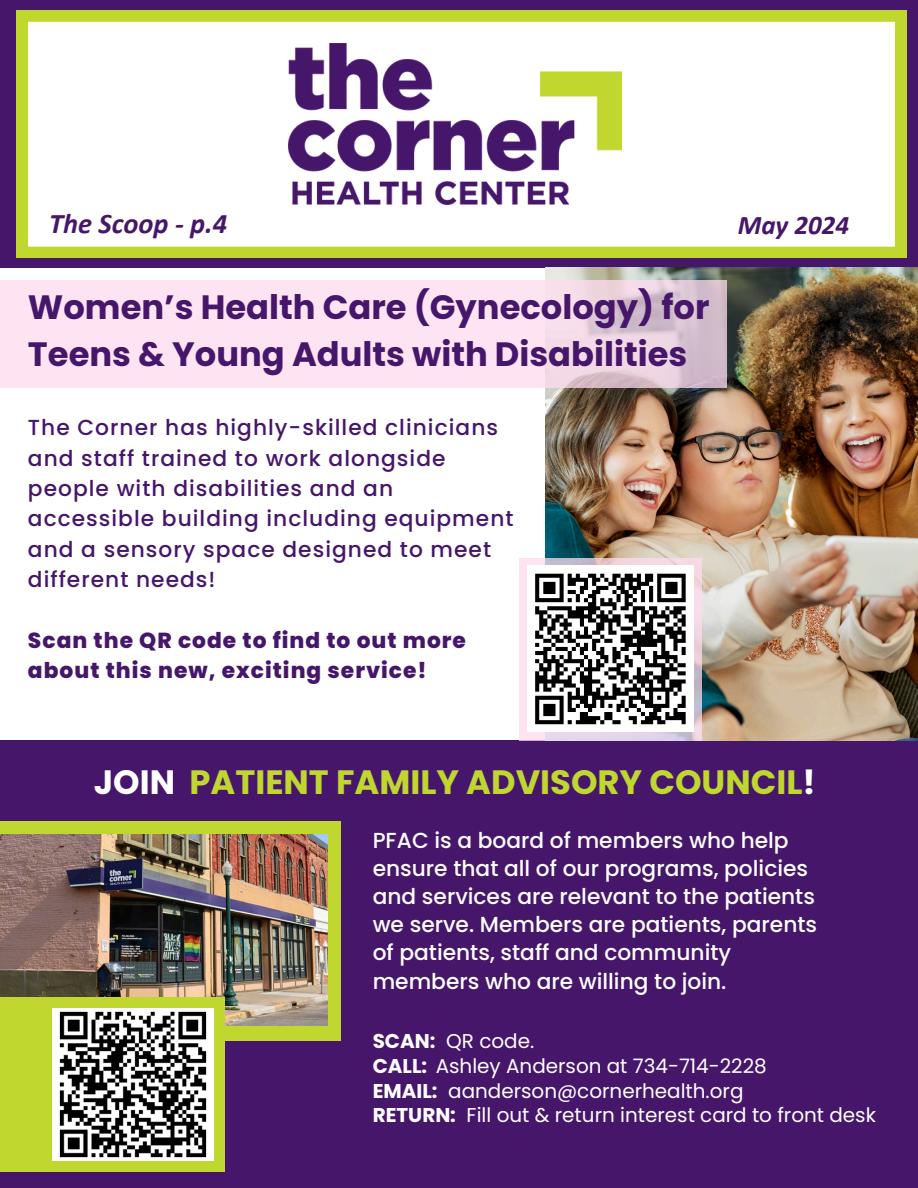
<style>
.page{position:relative;width:918px;height:1188px;background:#fff}
.page>*{position:absolute;margin:0;border:0;box-sizing:border-box;transform-origin:0 0}
.t1{font:700 33.75px/47.2px "Poppins";color:#46166b}
.t2{font:700 33.75px "Poppins";color:#c0d72f}
.t3{font:italic 700 28.5px "Calibri";color:#46166b}
.t4{font:italic 700 27px "Calibri";color:#46166b}
.t5{font:500 21.75px/28.2px "Poppins";color:#fff}
.t6{font:500 21.75px/30.3px "Poppins";letter-spacing:.045em;color:#46166b}
.t7{font:800 21.75px/30.3px "Poppins";letter-spacing:.045em;color:#46166b}
.t8{font:19.95px "Poppins";color:#fff}
.s1{color:#fff}
.s2{font-weight:700}
</style>
<div class="page">
<div style="left:0;top:0;width:918px;height:267px;background:#46166b"></div>
<svg style="left:17px;top:11px;width:889px;height:247px"></svg>
<img style="left:289px;top:44px;width:333px;height:160px">
<div style="left:0;top:740px;width:918px;height:448px;background:#46166b"></div>
<div style="left:0;top:821px;width:341px;height:220px;background:#c0d72f"></div>
<img style="left:0;top:835px;width:327px;height:191px">
<div style="left:0;top:997px;width:225px;height:175px;background:#c0d72f"></div>
<img style="left:546px;top:268px;width:372px;height:472px">
<svg style="left:519px;top:558px;width:183px;height:182px;background:#ebd6e5"></svg>
<div style="left:527px;top:566px;width:167px;height:166px;background:#fff"></div>
<svg style="left:535px;top:573px;width:151px;height:152px"></svg>
<svg style="left:0;top:280px;width:727px;height:108px;background:#f6ddeb"></svg>
<img style="left:52px;top:1008px;width:161px;height:153px">
<h4 class="t3" style="left:49px;top:212px;width:180px">The Scoop - p.4</h4>
<p class="t4" style="left:738px;top:214px;width:113px">May 2024</p>
<h4 class="t1" style="left:28px;top:284px;width:683px">Women’s Health Care (Gynecology) for<br>Teens &amp; Young Adults with Disabilities</h4>
<h3 class="t6" style="left:28px;top:413px;width:487px">The Corner has highly-skilled clinicians and staff trained to work alongside people with disabilities and an accessible building including equipment and a sensory space designed to meet different needs!</h3>
<h2 class="t7" style="left:28px;top:625px;width:440px">Scan the QR code to find to out more about this new, exciting service!</h2>
<h1 class="t2" style="left:94px;top:759px;width:723px"><span class="s1">JOIN</span> PATIENT FAMILY ADVISORY COUNCIL<span class="s1">!</span></h1>
<p class="t5" style="left:373px;top:826px;width:446px">PFAC is a board of members who help ensure that all of our programs, policies and services are relevant to the patients we serve. Members are patients, parents of patients, staff and community members who are willing to join.</p>
<p class="t8" style="left:373px;top:1027px;width:163px"><span class="s2">SCAN:</span> QR code.</p>
<h4 class="t8" style="left:373px;top:1052px;width:396px"><span class="s2">CALL:</span> Ashley Anderson at 734-714-2228</h4>
<p class="t8" style="left:373px;top:1077px;width:372px"><span class="s2">EMAIL:</span> aanderson@cornerhealth.org</p>
<p class="t8" style="left:373px;top:1101px;width:505px"><span class="s2">RETURN:</span> Fill out &amp; return interest card to front desk</p>
</div>
